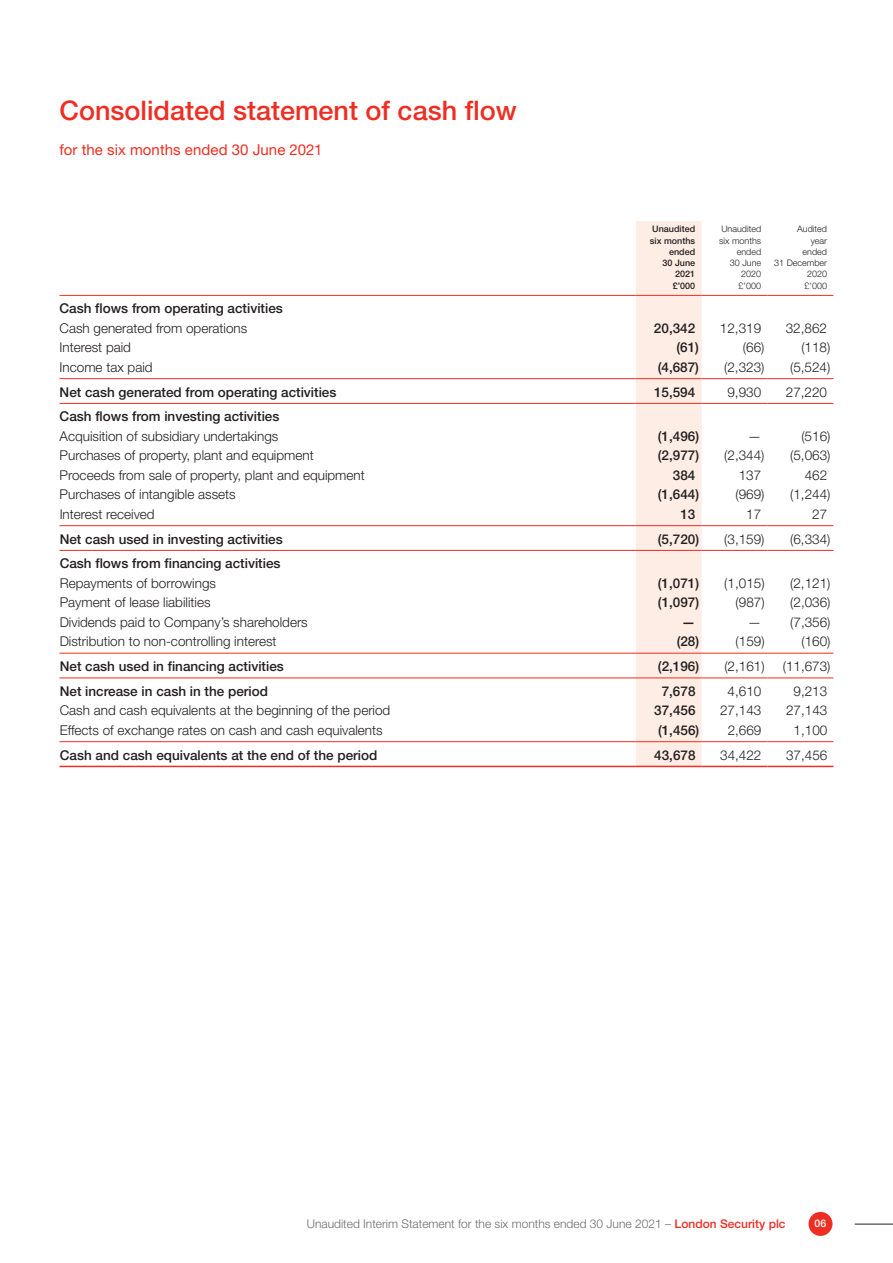
<style>
.page{position:relative;width:893px;height:1263px;background:#fff}
.page>*{position:absolute;margin:0;border:0;box-sizing:border-box;transform-origin:0 0}
.Page_Title{font:500 27px "Helvetica Neue LT Std";color:#ee2e22}
.Underhead{font:15px "Helvetica Neue LT Std";letter-spacing:.005em;color:#ee2e22}
.Figs_RT{font:300 13.5px "Helvetica Neue LT Std";color:#231f20}
.Figs_RT-2{font:500 13.5px "Helvetica Neue LT Std";color:#231f20}
.Figs_LFT{font:300 13.5px "Helvetica Neue LT Std";color:#231f20}
.t1{font:300 12px "Helvetica Neue LT Std";color:#6c6d70}
.t2{font:500 10.5px "Helvetica Neue LT Std";color:#fff}
.Figshd_RT{font:300 9px "Helvetica Neue LT Std";color:#231f20}
.Figshd_RT-2{font:500 9px "Helvetica Neue LT Std";color:#231f20}
.s1{font-weight:500;color:#ee2e22}
</style>
<div class="page">
<div style="left:808px;top:1212px;width:24px;height:24px;background:#ee2e22;border-radius:50%"></div>
<hr style="left:855px;top:1224px;width:38px;height:1px;background:#231f20">
<div style="left:636px;top:221px;width:66px;height:545px;background:#fdede4"></div>
<hr style="left:767px;top:378px;width:66px;height:1px;background:#ee2e22">
<hr style="left:767px;top:525px;width:66px;height:1px;background:#ee2e22">
<hr style="left:767px;top:653px;width:66px;height:1px;background:#ee2e22">
<hr style="left:767px;top:766px;width:66px;height:1px;background:#ee2e22">
<hr style="left:767px;top:677px;width:66px;height:1px;background:#ee2e22">
<hr style="left:767px;top:741px;width:66px;height:1px;background:#ee2e22">
<hr style="left:767px;top:550px;width:66px;height:1px;background:#ee2e22">
<hr style="left:767px;top:403px;width:66px;height:1px;background:#ee2e22">
<hr style="left:60px;top:378px;width:576px;height:1px;background:#ee2e22">
<hr style="left:60px;top:403px;width:576px;height:1px;background:#ee2e22">
<hr style="left:636px;top:378px;width:66px;height:1px;background:#ee2e22">
<hr style="left:636px;top:403px;width:66px;height:1px;background:#ee2e22">
<hr style="left:702px;top:378px;width:65px;height:1px;background:#ee2e22">
<hr style="left:702px;top:403px;width:65px;height:1px;background:#ee2e22">
<hr style="left:60px;top:525px;width:576px;height:1px;background:#ee2e22">
<hr style="left:60px;top:550px;width:576px;height:1px;background:#ee2e22">
<hr style="left:636px;top:525px;width:66px;height:1px;background:#ee2e22">
<hr style="left:636px;top:550px;width:66px;height:1px;background:#ee2e22">
<hr style="left:702px;top:525px;width:65px;height:1px;background:#ee2e22">
<hr style="left:702px;top:550px;width:65px;height:1px;background:#ee2e22">
<hr style="left:60px;top:653px;width:576px;height:1px;background:#ee2e22">
<hr style="left:636px;top:653px;width:66px;height:1px;background:#ee2e22">
<hr style="left:702px;top:653px;width:65px;height:1px;background:#ee2e22">
<hr style="left:60px;top:677px;width:576px;height:1px;background:#ee2e22">
<hr style="left:60px;top:741px;width:576px;height:1px;background:#ee2e22">
<hr style="left:636px;top:677px;width:66px;height:1px;background:#ee2e22">
<hr style="left:636px;top:741px;width:66px;height:1px;background:#ee2e22">
<hr style="left:702px;top:677px;width:65px;height:1px;background:#ee2e22">
<hr style="left:702px;top:741px;width:65px;height:1px;background:#ee2e22">
<hr style="left:60px;top:766px;width:576px;height:1px;background:#ee2e22">
<hr style="left:636px;top:766px;width:66px;height:1px;background:#ee2e22">
<hr style="left:702px;top:766px;width:65px;height:1px;background:#ee2e22">
<hr style="left:60px;top:295px;width:576px;height:1px;background:#ee2e22">
<hr style="left:636px;top:295px;width:66px;height:1px;background:#ee2e22">
<hr style="left:702px;top:295px;width:65px;height:1px;background:#ee2e22">
<hr style="left:767px;top:295px;width:66px;height:1px;background:#ee2e22">
<p class="Page_Title" style="left:60px;top:94px;width:459px">Consolidated statement of cash flow</p>
<p class="Underhead" style="left:60px;top:141px;width:264px">for the six months ended 30 June 2021</p>
<p class="Figshd_RT-2" style="left:652px;top:224px;width:45px">Unaudited</p>
<p class="Figshd_RT" style="left:721px;top:224px;width:41px">Unaudited</p>
<p class="Figshd_RT" style="left:797px;top:224px;width:31px">Audited</p>
<p class="Figshd_RT-2" style="left:650px;top:235px;width:47px">six months</p>
<p class="Figshd_RT" style="left:719px;top:235px;width:43px">six months</p>
<p class="Figshd_RT" style="left:811px;top:235px;width:18px">year</p>
<p class="Figshd_RT-2" style="left:669px;top:246px;width:28px">ended</p>
<p class="Figshd_RT" style="left:737px;top:246px;width:26px">ended</p>
<p class="Figshd_RT" style="left:803px;top:246px;width:26px">ended</p>
<p class="Figshd_RT-2" style="left:663px;top:258px;width:34px">30 June</p>
<p class="Figshd_RT" style="left:730px;top:257px;width:33px">30 June</p>
<p class="Figshd_RT" style="left:774px;top:257px;width:54px">31 December</p>
<p class="Figshd_RT-2" style="left:675px;top:269px;width:22px">2021</p>
<p class="Figshd_RT" style="left:741px;top:269px;width:22px">2020</p>
<p class="Figshd_RT" style="left:807px;top:269px;width:22px">2020</p>
<p class="Figshd_RT-2" style="left:673px;top:280px;width:24px">£’000</p>
<p class="Figshd_RT" style="left:739px;top:280px;width:24px">£’000</p>
<p class="Figshd_RT" style="left:804px;top:280px;width:24px">£’000</p>
<p class="Figs_RT-2" style="left:60px;top:301px;width:225px">Cash flows from operating activities</p>
<p class="Figs_RT" style="left:60px;top:320px;width:189px">Cash generated from operations</p>
<p class="Figs_RT-2" style="left:654px;top:320px;width:43px">20,342</p>
<p class="Figs_RT" style="left:720px;top:320px;width:43px">12,319</p>
<p class="Figs_RT" style="left:786px;top:320px;width:43px">32,862</p>
<p class="Figs_RT" style="left:60px;top:339px;width:73px">Interest paid</p>
<p class="Figs_RT-2" style="left:676px;top:339px;width:24px">(61)</p>
<p class="Figs_RT" style="left:743px;top:339px;width:23px">(66)</p>
<p class="Figs_RT" style="left:801px;top:339px;width:31px">(118)</p>
<p class="Figs_RT" style="left:60px;top:359px;width:95px">Income tax paid</p>
<p class="Figs_RT-2" style="left:658px;top:359px;width:43px">(4,687)</p>
<p class="Figs_RT" style="left:724px;top:359px;width:42px">(2,323)</p>
<p class="Figs_RT" style="left:790px;top:359px;width:42px">(5,524)</p>
<p class="Figs_RT-2" style="left:60px;top:384px;width:278px">Net cash generated from operating activities</p>
<p class="Figs_RT-2" style="left:654px;top:384px;width:43px">15,594</p>
<p class="Figs_RT" style="left:727px;top:384px;width:35px">9,930</p>
<p class="Figs_RT" style="left:786px;top:384px;width:43px">27,220</p>
<p class="Figs_RT-2" style="left:60px;top:408px;width:221px">Cash flows from investing activities</p>
<p class="Figs_RT" style="left:60px;top:428px;width:220px">Acquisition of subsidiary undertakings</p>
<p class="Figs_RT-2" style="left:658px;top:428px;width:43px">(1,496)</p>
<p class="Figs_RT" style="left:748px;top:428px;width:15px">—</p>
<p class="Figs_RT" style="left:801px;top:428px;width:31px">(516)</p>
<p class="Figs_RT" style="left:60px;top:447px;width:256px">Purchases of property, plant and equipment</p>
<p class="Figs_RT-2" style="left:658px;top:447px;width:43px">(2,977)</p>
<p class="Figs_RT" style="left:724px;top:447px;width:42px">(2,344)</p>
<p class="Figs_RT" style="left:790px;top:447px;width:42px">(5,063)</p>
<p class="Figs_RT" style="left:60px;top:467px;width:307px">Proceeds from sale of property, plant and equipment</p>
<p class="Figs_RT-2" style="left:673px;top:467px;width:24px">384</p>
<p class="Figs_RT" style="left:739px;top:467px;width:24px">137</p>
<p class="Figs_RT" style="left:805px;top:467px;width:24px">462</p>
<p class="Figs_LFT" style="left:60px;top:486px;width:178px">Purchases of intangible assets</p>
<p class="Figs_RT-2" style="left:658px;top:486px;width:43px">(1,644)</p>
<p class="Figs_RT" style="left:735px;top:486px;width:31px">(969)</p>
<p class="Figs_RT" style="left:790px;top:486px;width:42px">(1,244)</p>
<p class="Figs_RT" style="left:60px;top:506px;width:97px">Interest received</p>
<p class="Figs_RT-2" style="left:680px;top:506px;width:17px">13</p>
<p class="Figs_RT" style="left:746px;top:506px;width:17px">17</p>
<p class="Figs_RT" style="left:812px;top:506px;width:17px">27</p>
<p class="Figs_RT-2" style="left:60px;top:531px;width:225px">Net cash used in investing activities</p>
<p class="Figs_RT-2" style="left:658px;top:531px;width:43px">(5,720)</p>
<p class="Figs_RT" style="left:724px;top:530px;width:42px">(3,159)</p>
<p class="Figs_RT" style="left:790px;top:530px;width:42px">(6,334)</p>
<p class="Figs_RT-2" style="left:60px;top:555px;width:222px">Cash flows from financing activities</p>
<p class="Figs_RT" style="left:60px;top:575px;width:158px">Repayments of borrowings</p>
<p class="Figs_RT-2" style="left:658px;top:575px;width:43px">(1,071)</p>
<p class="Figs_RT" style="left:724px;top:575px;width:42px">(1,015)</p>
<p class="Figs_RT" style="left:790px;top:575px;width:42px">(2,121)</p>
<p class="Figs_LFT" style="left:60px;top:594px;width:152px">Payment of lease liabilities</p>
<p class="Figs_RT-2" style="left:658px;top:594px;width:43px">(1,097)</p>
<p class="Figs_RT" style="left:736px;top:594px;width:31px">(987)</p>
<p class="Figs_RT" style="left:790px;top:594px;width:42px">(2,036)</p>
<p class="Figs_LFT" style="left:60px;top:614px;width:250px">Dividends paid to Company’s shareholders</p>
<p class="Figs_RT-2" style="left:682px;top:614px;width:15px">—</p>
<p class="Figs_RT" style="left:748px;top:614px;width:15px">—</p>
<p class="Figs_RT" style="left:790px;top:614px;width:42px">(7,356)</p>
<p class="Figs_RT" style="left:60px;top:633px;width:218px">Distribution to non-controlling interest</p>
<p class="Figs_RT-2" style="left:677px;top:633px;width:24px">(28)</p>
<p class="Figs_RT" style="left:736px;top:633px;width:31px">(159)</p>
<p class="Figs_RT" style="left:801px;top:633px;width:31px">(160)</p>
<p class="Figs_RT-2" style="left:60px;top:658px;width:226px">Net cash used in financing activities</p>
<p class="Figs_RT-2" style="left:658px;top:658px;width:43px">(2,196)</p>
<p class="Figs_RT" style="left:724px;top:658px;width:42px">(2,161)</p>
<p class="Figs_RT" style="left:783px;top:658px;width:49px">(11,673)</p>
<p class="Figs_RT-2" style="left:60px;top:683px;width:210px">Net increase in cash in the period</p>
<p class="Figs_RT-2" style="left:662px;top:683px;width:35px">7,678</p>
<p class="Figs_RT" style="left:728px;top:683px;width:35px">4,610</p>
<p class="Figs_RT" style="left:793px;top:683px;width:35px">9,213</p>
<p class="Figs_RT" style="left:60px;top:702px;width:332px">Cash and cash equivalents at the beginning of the period</p>
<p class="Figs_RT-2" style="left:654px;top:702px;width:43px">37,456</p>
<p class="Figs_RT" style="left:720px;top:702px;width:43px">27,143</p>
<p class="Figs_RT" style="left:786px;top:702px;width:43px">27,143</p>
<p class="Figs_RT" style="left:60px;top:722px;width:324px">Effects of exchange rates on cash and cash equivalents</p>
<p class="Figs_RT-2" style="left:658px;top:722px;width:43px">(1,456)</p>
<p class="Figs_RT" style="left:728px;top:722px;width:35px">2,669</p>
<p class="Figs_RT" style="left:794px;top:722px;width:35px">1,100</p>
<p class="Figs_RT-2" style="left:60px;top:747px;width:319px">Cash and cash equivalents at the end of the period</p>
<p class="Figs_RT-2" style="left:654px;top:747px;width:43px">43,678</p>
<p class="Figs_RT" style="left:720px;top:746px;width:43px">34,422</p>
<p class="Figs_RT" style="left:786px;top:746px;width:43px">37,456</p>
<p class="t1" style="left:307px;top:1216px;width:480px">Unaudited Interim Statement for the six months ended 30 June 2021 – <span class="s1">London Security plc</span></p>
<p class="t2" style="left:815px;top:1217px;width:13px">06</p>
</div>
